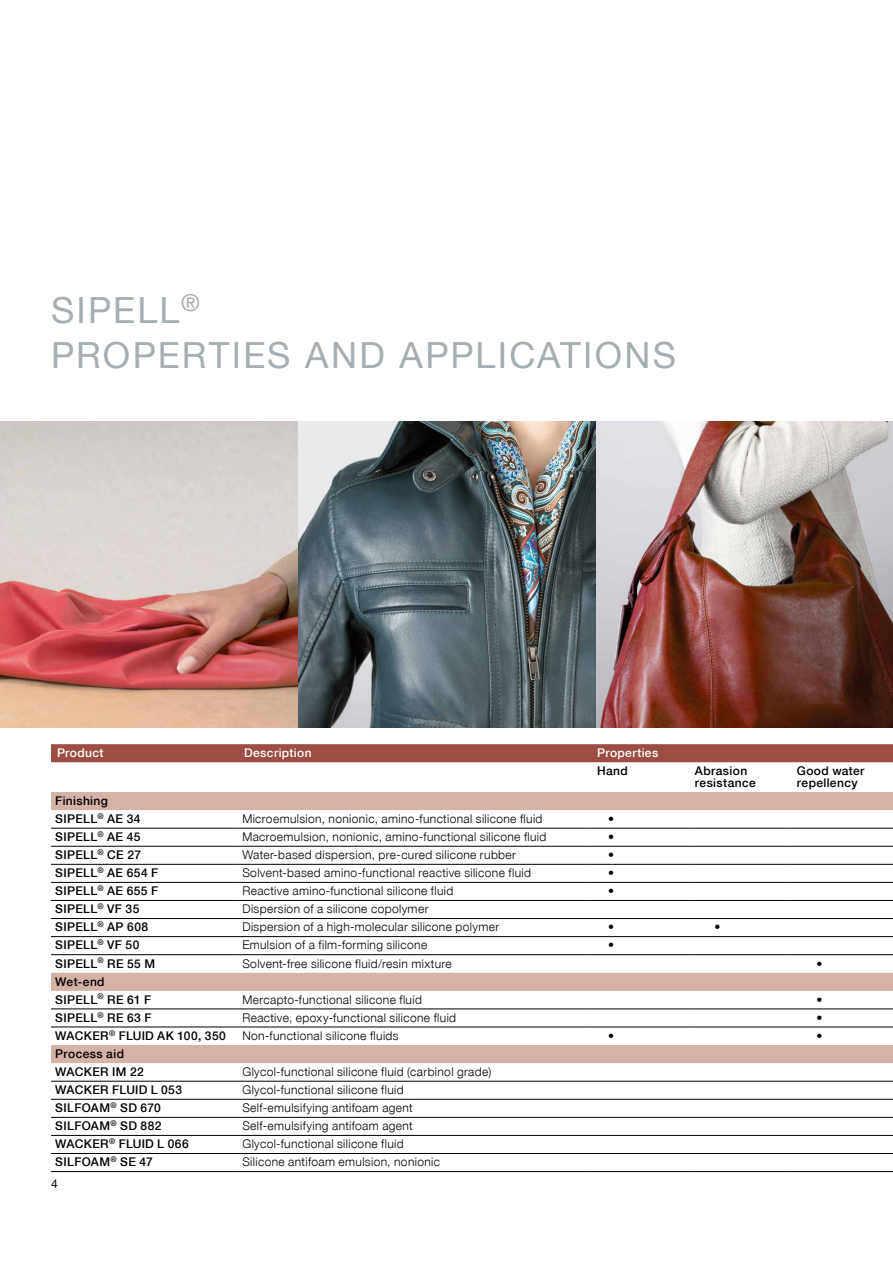
<style>
.page{position:relative;width:893px;height:1263px;background:#fff}
.page>*{position:absolute;margin:0;border:0;box-sizing:border-box;transform-origin:0 0}
.t1{font:36px/45px "Neue Helveticafor WACKER 55";letter-spacing:.065em;color:#a5aeb2}
.t2{font:12px "Neue Helveticafor WACKER 45";letter-spacing:.03em;color:#000}
.t3{font:12px/18px "Neue Helveticafor WACKER 65";letter-spacing:.03em;color:#000}
.t4{font:12px "Neue Helveticafor WACKER 65";letter-spacing:.03em;color:#fff}
.t5{font:12px "Neue Helveticafor WACKER 55";color:#000}
</style>
<div class="page">
<div style="left:51px;top:744px;width:842px;height:18px;background:#9e4d44"></div>
<svg style="left:51px;top:792px;width:842px;height:271px"></svg>
<hr style="left:51px;top:828px;width:187px;height:1px;background:#000">
<hr style="left:238px;top:828px;width:353px;height:1px;background:#000">
<hr style="left:591px;top:828px;width:98px;height:1px;background:#000">
<hr style="left:689px;top:828px;width:102px;height:1px;background:#000">
<hr style="left:791px;top:828px;width:102px;height:1px;background:#000">
<hr style="left:51px;top:846px;width:187px;height:1px;background:#000">
<hr style="left:238px;top:846px;width:353px;height:1px;background:#000">
<hr style="left:591px;top:846px;width:98px;height:1px;background:#000">
<hr style="left:689px;top:846px;width:102px;height:1px;background:#000">
<hr style="left:791px;top:846px;width:102px;height:1px;background:#000">
<hr style="left:51px;top:864px;width:187px;height:1px;background:#000">
<hr style="left:238px;top:864px;width:353px;height:1px;background:#000">
<hr style="left:591px;top:864px;width:98px;height:1px;background:#000">
<hr style="left:689px;top:864px;width:102px;height:1px;background:#000">
<hr style="left:791px;top:864px;width:102px;height:1px;background:#000">
<hr style="left:51px;top:882px;width:187px;height:1px;background:#000">
<hr style="left:238px;top:882px;width:353px;height:1px;background:#000">
<hr style="left:591px;top:882px;width:98px;height:1px;background:#000">
<hr style="left:689px;top:882px;width:102px;height:1px;background:#000">
<hr style="left:791px;top:882px;width:102px;height:1px;background:#000">
<hr style="left:51px;top:900px;width:187px;height:1px;background:#000">
<hr style="left:238px;top:900px;width:353px;height:1px;background:#000">
<hr style="left:591px;top:900px;width:98px;height:1px;background:#000">
<hr style="left:689px;top:900px;width:102px;height:1px;background:#000">
<hr style="left:791px;top:900px;width:102px;height:1px;background:#000">
<hr style="left:51px;top:918px;width:187px;height:1px;background:#000">
<hr style="left:238px;top:918px;width:353px;height:1px;background:#000">
<hr style="left:591px;top:918px;width:98px;height:1px;background:#000">
<hr style="left:689px;top:918px;width:102px;height:1px;background:#000">
<hr style="left:791px;top:918px;width:102px;height:1px;background:#000">
<hr style="left:51px;top:936px;width:187px;height:1px;background:#000">
<hr style="left:238px;top:936px;width:353px;height:1px;background:#000">
<hr style="left:591px;top:936px;width:98px;height:1px;background:#000">
<hr style="left:689px;top:936px;width:102px;height:1px;background:#000">
<hr style="left:791px;top:936px;width:102px;height:1px;background:#000">
<hr style="left:51px;top:1009px;width:187px;height:1px;background:#000">
<hr style="left:238px;top:1009px;width:353px;height:1px;background:#000">
<hr style="left:591px;top:1009px;width:98px;height:1px;background:#000">
<hr style="left:689px;top:1009px;width:102px;height:1px;background:#000">
<hr style="left:791px;top:1009px;width:102px;height:1px;background:#000">
<hr style="left:51px;top:1027px;width:187px;height:1px;background:#000">
<hr style="left:238px;top:1027px;width:353px;height:1px;background:#000">
<hr style="left:591px;top:1027px;width:98px;height:1px;background:#000">
<hr style="left:689px;top:1027px;width:102px;height:1px;background:#000">
<hr style="left:791px;top:1027px;width:102px;height:1px;background:#000">
<hr style="left:51px;top:1081px;width:187px;height:1px;background:#000">
<hr style="left:238px;top:1081px;width:353px;height:1px;background:#000">
<hr style="left:591px;top:1081px;width:98px;height:1px;background:#000">
<hr style="left:689px;top:1081px;width:102px;height:1px;background:#000">
<hr style="left:791px;top:1081px;width:102px;height:1px;background:#000">
<hr style="left:51px;top:1099px;width:187px;height:1px;background:#000">
<hr style="left:238px;top:1099px;width:353px;height:1px;background:#000">
<hr style="left:591px;top:1099px;width:98px;height:1px;background:#000">
<hr style="left:689px;top:1099px;width:102px;height:1px;background:#000">
<hr style="left:791px;top:1099px;width:102px;height:1px;background:#000">
<hr style="left:51px;top:1117px;width:187px;height:1px;background:#000">
<hr style="left:238px;top:1117px;width:353px;height:1px;background:#000">
<hr style="left:591px;top:1117px;width:98px;height:1px;background:#000">
<hr style="left:689px;top:1117px;width:102px;height:1px;background:#000">
<hr style="left:791px;top:1117px;width:102px;height:1px;background:#000">
<hr style="left:51px;top:1135px;width:187px;height:1px;background:#000">
<hr style="left:238px;top:1135px;width:353px;height:1px;background:#000">
<hr style="left:591px;top:1135px;width:98px;height:1px;background:#000">
<hr style="left:689px;top:1135px;width:102px;height:1px;background:#000">
<hr style="left:791px;top:1135px;width:102px;height:1px;background:#000">
<hr style="left:51px;top:1153px;width:187px;height:1px;background:#000">
<hr style="left:238px;top:1153px;width:353px;height:1px;background:#000">
<hr style="left:591px;top:1153px;width:98px;height:1px;background:#000">
<hr style="left:689px;top:1153px;width:102px;height:1px;background:#000">
<hr style="left:791px;top:1153px;width:102px;height:1px;background:#000">
<hr style="left:51px;top:1171px;width:187px;height:1px;background:#000">
<hr style="left:238px;top:1171px;width:353px;height:1px;background:#000">
<hr style="left:591px;top:1171px;width:98px;height:1px;background:#000">
<hr style="left:689px;top:1171px;width:102px;height:1px;background:#000">
<hr style="left:791px;top:1171px;width:102px;height:1px;background:#000">
<hr style="left:51px;top:954px;width:187px;height:1px;background:#000">
<hr style="left:238px;top:954px;width:353px;height:1px;background:#000">
<hr style="left:591px;top:954px;width:98px;height:1px;background:#000">
<hr style="left:689px;top:954px;width:102px;height:1px;background:#000">
<hr style="left:791px;top:954px;width:102px;height:1px;background:#000">
<img style="left:595px;top:421px;width:298px;height:306px">
<img style="left:298px;top:421px;width:297px;height:306px">
<img style="left:0;top:421px;width:298px;height:306px">
<h1 class="t1" style="left:51px;top:288px;width:627px">SIPELL<sup>®<br></sup>PROPERTIES AND APPLICATIONS</h1>
<p class="t4" style="left:57px;top:745px;width:48px">Product</p>
<p class="t4" style="left:244px;top:745px;width:69px">Description</p>
<p class="t4" style="left:597px;top:745px;width:63px">Properties</p>
<p class="t3" style="left:597px;top:762px;width:32px">Hand</p>
<p class="t3" style="left:695px;top:765px;width:62px;line-height:12px">Abrasion resistance</p>
<p class="t3" style="left:797px;top:765px;width:69px;line-height:12px">Good water repellency</p>
<p class="t3" style="left:55px;top:791px;width:87px">Finishing<br>SIPELL<sup>®</sup> AE 34</p>
<p class="t2" style="left:242px;top:811px;width:302px">Microemulsion, nonionic, amino-functional silicone fluid</p>
<p class="t3" style="left:608px;top:810px;width:7px">•</p>
<p class="t3" style="left:55px;top:828px;width:87px">SIPELL<sup>®</sup> AE 45</p>
<p class="t2" style="left:242px;top:829px;width:306px">Macroemulsion, nonionic, amino-functional silicone fluid</p>
<p class="t3" style="left:608px;top:828px;width:7px">•</p>
<p class="t3" style="left:55px;top:846px;width:87px">SIPELL<sup>®</sup> CE 27</p>
<p class="t2" style="left:242px;top:847px;width:275px">Water-based dispersion, pre-cured silicone rubber</p>
<p class="t3" style="left:608px;top:846px;width:7px">•</p>
<p class="t3" style="left:55px;top:864px;width:105px">SIPELL<sup>®</sup> AE 654 F</p>
<p class="t2" style="left:242px;top:865px;width:290px">Solvent-based amino-functional reactive silicone fluid</p>
<p class="t3" style="left:608px;top:864px;width:7px">•</p>
<p class="t3" style="left:55px;top:882px;width:104px">SIPELL<sup>®</sup> AE 655 F</p>
<p class="t2" style="left:242px;top:883px;width:212px">Reactive amino-functional silicone fluid</p>
<p class="t3" style="left:608px;top:882px;width:7px">•</p>
<p class="t3" style="left:55px;top:900px;width:86px">SIPELL<sup>®</sup> VF 35</p>
<p class="t2" style="left:242px;top:902px;width:188px">Dispersion of a silicone copolymer</p>
<p class="t3" style="left:55px;top:918px;width:94px">SIPELL<sup>®</sup> AP 608</p>
<p class="t2" style="left:242px;top:920px;width:258px">Dispersion of a high-molecular silicone polymer</p>
<p class="t3" style="left:608px;top:918px;width:7px">•</p>
<p class="t3" style="left:714px;top:918px;width:7px">•</p>
<p class="t3" style="left:55px;top:936px;width:86px">SIPELL<sup>®</sup> VF 50</p>
<p class="t2" style="left:242px;top:938px;width:186px">Emulsion of a film-forming silicone</p>
<p class="t3" style="left:608px;top:936px;width:7px">•</p>
<p class="t3" style="left:55px;top:954px;width:101px">SIPELL<sup>®</sup> RE 55 M</p>
<p class="t2" style="left:242px;top:956px;width:211px">Solvent-free silicone fluid/resin mixture</p>
<p class="t3" style="left:816px;top:954px;width:7px">•</p>
<p class="t3" style="left:55px;top:972px;width:98px">Wet-end<br>SIPELL<sup>®</sup> RE 61 F</p>
<p class="t2" style="left:242px;top:992px;width:181px">Mercapto-functional silicone fluid</p>
<p class="t3" style="left:816px;top:990px;width:7px">•</p>
<p class="t3" style="left:55px;top:1008px;width:98px">SIPELL<sup>®</sup> RE 63 F</p>
<p class="t2" style="left:242px;top:1010px;width:215px">Reactive, epoxy-functional silicone fluid</p>
<p class="t3" style="left:816px;top:1008px;width:7px">•</p>
<p class="t3" style="left:55px;top:1026px;width:172px">WACKER<sup>®</sup> FLUID AK 100, 350</p>
<p class="t2" style="left:242px;top:1028px;width:158px">Non-functional silicone fluids</p>
<p class="t3" style="left:608px;top:1026px;width:7px">•</p>
<p class="t3" style="left:816px;top:1026px;width:7px">•</p>
<p class="t3" style="left:55px;top:1044px;width:90px">Process aid<br>WACKER IM 22</p>
<p class="t2" style="left:242px;top:1064px;width:250px">Glycol-functional silicone fluid (carbinol grade)</p>
<p class="t3" style="left:55px;top:1081px;width:128px">WACKER FLUID L 053</p>
<p class="t2" style="left:242px;top:1082px;width:163px">Glycol-functional silicone fluid</p>
<p class="t3" style="left:55px;top:1099px;width:107px">SILFOAM<sup>®</sup> SD 670</p>
<p class="t2" style="left:242px;top:1100px;width:172px">Self-emulsifying antifoam agent</p>
<p class="t3" style="left:55px;top:1117px;width:108px">SILFOAM<sup>®</sup> SD 882</p>
<p class="t2" style="left:242px;top:1118px;width:172px">Self-emulsifying antifoam agent</p>
<p class="t3" style="left:55px;top:1135px;width:135px">WACKER<sup>®</sup> FLUID L 066</p>
<p class="t2" style="left:242px;top:1136px;width:163px">Glycol-functional silicone fluid</p>
<p class="t3" style="left:55px;top:1153px;width:99px">SILFOAM<sup>®</sup> SE 47</p>
<p class="t2" style="left:242px;top:1155px;width:199px">Silicone antifoam emulsion, nonionic</p>
<p class="t5" style="left:51px;top:1176px;width:8px">4</p>
</div>
